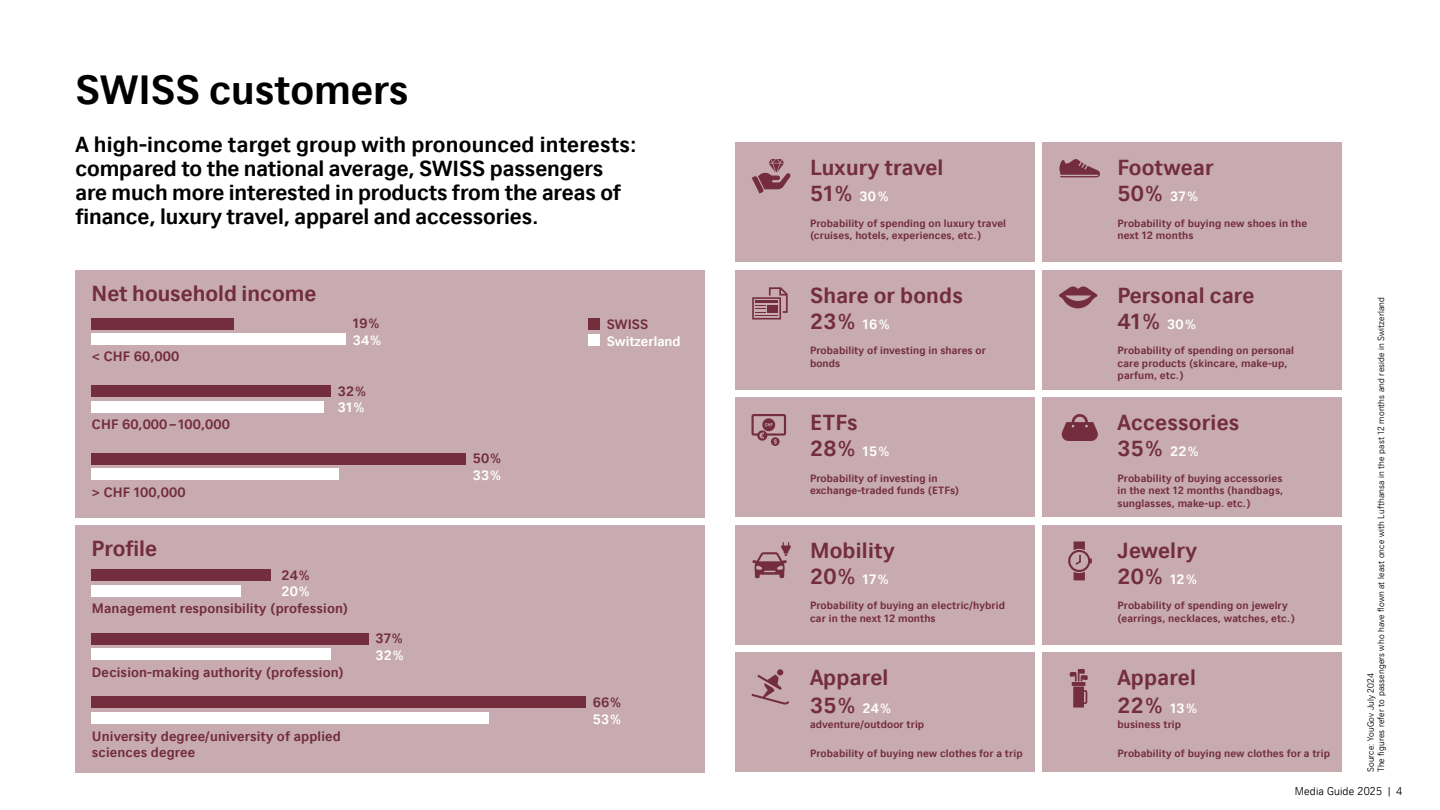
<style>
.page{position:relative;width:1440px;height:810px;background:#fff}
.page>*{position:absolute;margin:0;border:0;box-sizing:border-box;transform-origin:0 0}
.t1{font:700 40.65px "CH Sans";color:#000}
.t2{font:700 21.67px/23.9px "CH Sans";letter-spacing:-.005em;color:#000}
.t3{font:700 21.67px/26.2px "CH Sans";letter-spacing:.01em;color:#732d3c}
.t4{font:700 13.5px/16.2px "CH Sans";letter-spacing:.01em;color:#732d3c}
.t5{font:700 13.5px "CH Sans";color:#fff}
.t6{font:300 11.25px "CH Sans";letter-spacing:.015em;color:#000}
.t7{font:700 10.5px/12.6px "CH Sans";letter-spacing:.01em;color:#732d3c}
.t8{font:300 9px/10.5px "CH Sans";letter-spacing:.015em;color:#000}
.s1{font-size:13.5px;color:#fff}
</style>
<div class="page">
<div style="left:735px;top:142px;width:300px;height:120px;background:#c7abb1"></div>
<div style="left:735px;top:270px;width:300px;height:120px;background:#c7abb1"></div>
<div style="left:735px;top:398px;width:300px;height:120px;background:#c7abb1"></div>
<div style="left:735px;top:525px;width:300px;height:120px;background:#c7abb1"></div>
<div style="left:1042px;top:142px;width:300px;height:120px;background:#c7abb1"></div>
<div style="left:1042px;top:270px;width:300px;height:120px;background:#c7abb1"></div>
<div style="left:1042px;top:398px;width:300px;height:120px;background:#c7abb1"></div>
<div style="left:1042px;top:525px;width:300px;height:120px;background:#c7abb1"></div>
<div style="left:75px;top:270px;width:630px;height:248px;background:#c7abb1"></div>
<div style="left:75px;top:525px;width:630px;height:247px;background:#c7abb1"></div>
<svg style="left:752px;top:287px;width:36px;height:33px"></svg>
<hr style="left:755px;top:300px;width:23px;height:3px;background:#732d3c">
<div style="left:735px;top:652px;width:300px;height:120px;background:#c7abb1"></div>
<div style="left:1042px;top:652px;width:300px;height:120px;background:#c7abb1"></div>
<svg style="left:752px;top:414px;width:34px;height:32px"></svg>
<svg style="left:1059px;top:159px;width:41px;height:18px"></svg>
<svg style="left:752px;top:542px;width:39px;height:36px"></svg>
<svg style="left:1059px;top:287px;width:39px;height:21px"></svg>
<div style="left:92px;top:318px;width:142px;height:11px;background:#732d3c"></div>
<div style="left:92px;top:334px;width:254px;height:11px;background:#fff"></div>
<div style="left:92px;top:386px;width:240px;height:11px;background:#732d3c"></div>
<div style="left:92px;top:453px;width:374px;height:11px;background:#732d3c"></div>
<div style="left:92px;top:401px;width:232px;height:11px;background:#fff"></div>
<div style="left:92px;top:469px;width:247px;height:11px;background:#fff"></div>
<div style="left:92px;top:569px;width:180px;height:11px;background:#732d3c"></div>
<div style="left:92px;top:633px;width:277px;height:11px;background:#732d3c"></div>
<div style="left:92px;top:697px;width:494px;height:11px;background:#732d3c"></div>
<div style="left:92px;top:585px;width:150px;height:11px;background:#fff"></div>
<div style="left:92px;top:649px;width:240px;height:11px;background:#fff"></div>
<div style="left:92px;top:712px;width:397px;height:12px;background:#fff"></div>
<div style="left:589px;top:318px;width:11px;height:11px;background:#732d3c"></div>
<div style="left:589px;top:334px;width:11px;height:12px;background:#fff"></div>
<svg style="left:1061px;top:414px;width:37px;height:27px"></svg>
<svg style="left:1068px;top:542px;width:24px;height:38px"></svg>
<hr style="left:1072px;top:682px;width:14px;height:4px;background:#732d3c">
<svg style="left:1070px;top:669px;width:18px;height:12px"></svg>
<svg style="left:1073px;top:687px;width:14px;height:21px"></svg>
<svg style="left:752px;top:159px;width:39px;height:35px"></svg>
<svg style="left:752px;top:669px;width:37px;height:36px"></svg>
<h1 class="t1" style="left:75px;top:64px;width:335px">SWISS customers</h1>
<h2 class="t2" style="left:75px;top:133px;width:563px">A high-income target group with pronounced interests: compared to the national average, SWISS passengers are much more interested in products from the areas of finance, luxury travel, apparel and accessories.</h2>
<h2 class="t3" style="left:92px;top:280px;width:226px">Net household income</h2>
<p class="t4" style="left:92px;top:348px;width:89px">&lt; CHF 60,000</p>
<p class="t4" style="left:92px;top:417px;width:140px">CHF 60,000– 100,000</p>
<p class="t4" style="left:92px;top:484px;width:95px">&gt; CHF 100,000</p>
<h2 class="t3" style="left:92px;top:535px;width:67px">Profile</h2>
<p class="t4" style="left:282px;top:567px;width:30px">24%</p>
<p class="t5" style="left:282px;top:583px;width:30px">20%</p>
<p class="t4" style="left:353px;top:316px;width:28px">19%</p>
<p class="t5" style="left:353px;top:332px;width:30px">34%</p>
<p class="t4" style="left:338px;top:383px;width:30px">32%</p>
<p class="t5" style="left:338px;top:399px;width:28px">31%</p>
<p class="t4" style="left:92px;top:600px;width:258px">Management responsibility (profession)</p>
<p class="t4" style="left:92px;top:664px;width:253px">Decision-making authority (profession)</p>
<p class="t4" style="left:92px;top:728px;width:250px">University degree/university of applied sciences degree</p>
<p class="t4" style="left:375px;top:631px;width:29px">37%</p>
<p class="t5" style="left:375px;top:647px;width:30px">32%</p>
<p class="t4" style="left:473px;top:451px;width:30px">50%</p>
<p class="t5" style="left:473px;top:467px;width:30px">33%</p>
<p class="t4" style="left:607px;top:316px;width:43px">SWISS</p>
<p class="t5" style="left:607px;top:333px;width:75px">Switzerland</p>
<p class="t4" style="left:593px;top:694px;width:30px">66%</p>
<p class="t5" style="left:593px;top:711px;width:30px">53%</p>
<h2 class="t3" style="left:810px;top:154px;width:135px">Luxury travel<br>51% <span class="s1">30%</span></h2>
<p class="t7" style="left:810px;top:217px;width:198px">Probability of spending on luxury travel (cruises, hotels, experiences, etc.)</p>
<h2 class="t3" style="left:810px;top:282px;width:154px">Share or bonds<br>23% <span class="s1">16%</span></h2>
<p class="t7" style="left:810px;top:344px;width:177px">Probability of investing in shares or bonds</p>
<h2 class="t3" style="left:810px;top:409px;width:81px">ETFs<br>28% <span class="s1">15%</span></h2>
<p class="t7" style="left:810px;top:472px;width:151px">Probability of investing in exchange-traded funds (ETFs)</p>
<h2 class="t3" style="left:810px;top:537px;width:86px">Mobility<br>20% <span class="s1">17%</span></h2>
<p class="t7" style="left:810px;top:599px;width:197px">Probability of buying an electric/hybrid car in the next 12 months</p>
<h2 class="t3" style="left:810px;top:664px;width:83px;line-height:27.8px">Apparel<br>35% <span class="s1">24%</span></h2>
<p class="t7" style="left:810px;top:718px;width:116px">adventure/outdoor trip</p>
<p class="t7" style="left:810px;top:747px;width:214px">Probability of buying new clothes for a trip</p>
<h2 class="t3" style="left:1118px;top:154px;width:98px">Footwear<br>50% <span class="s1">37%</span></h2>
<p class="t7" style="left:1118px;top:217px;width:191px">Probability of buying new shoes in the next 12 months</p>
<h2 class="t3" style="left:1118px;top:282px;width:138px">Personal care<br>41% <span class="s1">30%</span></h2>
<p class="t7" style="left:1118px;top:344px;width:178px">Probability of spending on personal care products (skincare, make-up, parfum, etc.)</p>
<h2 class="t3" style="left:1118px;top:409px;width:123px">Accessories<br>35% <span class="s1">22%</span></h2>
<p class="t7" style="left:1118px;top:472px;width:167px;text-align:justify">Probability of buying accessories in the next 12 months (handbags, sunglasses, make-up. etc.)</p>
<h2 class="t3" style="left:1118px;top:537px;width:81px">Jewelry<br>20% <span class="s1">12%</span></h2>
<p class="t7" style="left:1118px;top:599px;width:179px">Probability of spending on jewelry (earrings, necklaces, watches, etc.)</p>
<h2 class="t3" style="left:1118px;top:664px;width:81px;line-height:27.8px">Apparel<br>22% <span class="s1">13%</span></h2>
<p class="t7" style="left:1118px;top:718px;width:65px">business trip</p>
<p class="t7" style="left:1118px;top:747px;width:214px">Probability of buying new clothes for a trip</p>
<p class="t8" style="left:1365px;top:772px;width:477px;rotate:-90deg">Source: YouGov July 2024<br>The figures refer to passengers who have flown at least once with Lufthansa in the past 12 months and reside in Switzerland</p>
<p class="t6" style="left:1295px;top:784px;width:109px">Media Guide 2025 | 4</p>
</div>
